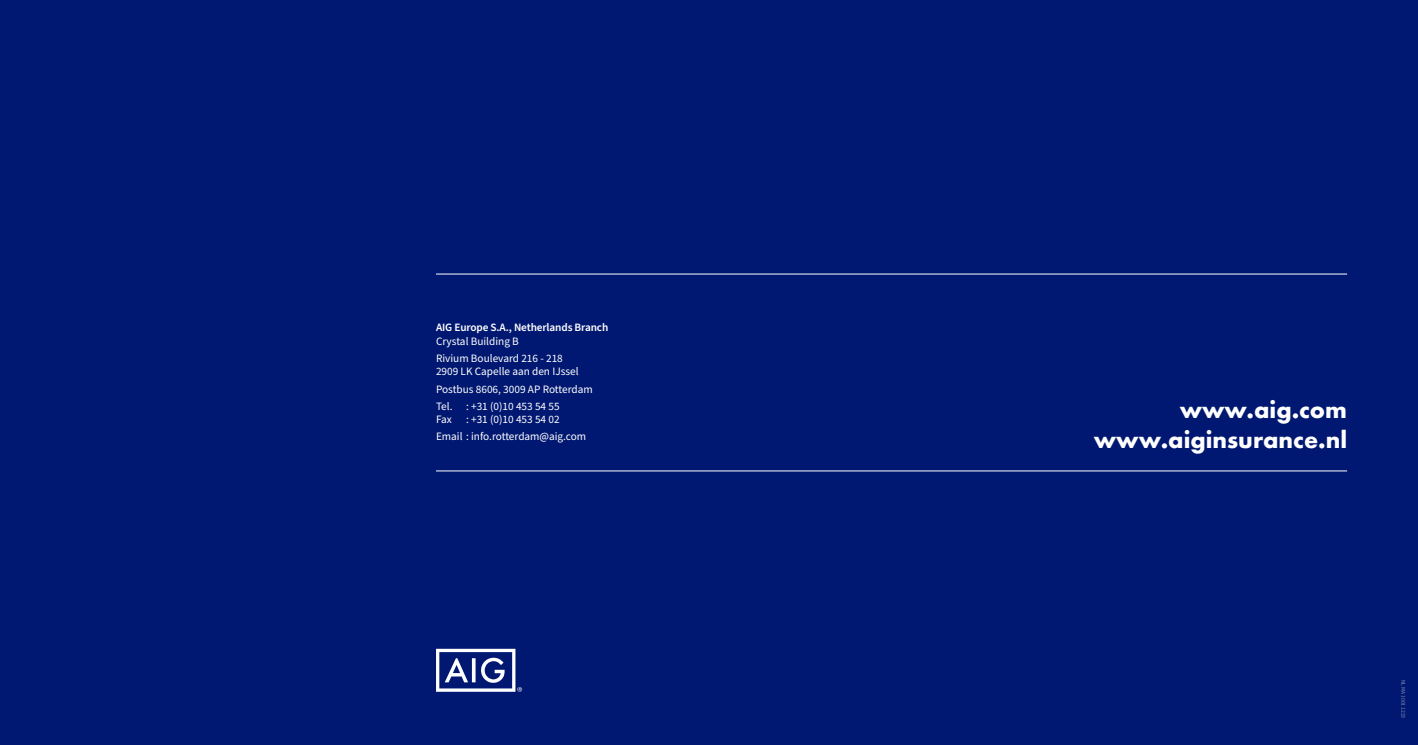
<style>
.page{position:relative;width:1418px;height:745px;background:#fff}
.page>*{position:absolute;margin:0;border:0;box-sizing:border-box;transform-origin:0 0}
.t1{font:700 25px/30px "Futura PT";color:#fff;text-align:right}
.t2{font:11.25px/17px "Source Sans Pro";color:#fff}
.t3{font:600 11.25px "Source Sans Pro";letter-spacing:-.01em;color:#fff}
.t4{font:5.62px "Source Sans Pro";letter-spacing:-.01em;color:#808bb8}
</style>
<div class="page">
<div style="left:0;top:0;width:1417px;height:744px;background:#001871"></div>
<hr style="left:436px;top:273px;width:910px;height:1px;background:#fff">
<hr style="left:436px;top:470px;width:910px;height:1px;background:#fff">
<svg style="left:436px;top:648px;width:86px;height:43px"></svg>
<p class="t3" style="left:436px;top:320px;width:174px">AIG Europe S.A., Netherlands Branch</p>
<p class="t2" style="left:436px;top:333px;width:128px">Crystal Building B<br>Rivium Boulevard 216 - 218</p>
<p class="t2" style="left:436px;top:363px;width:158px">2909 LK Capelle aan den IJssel<br>Postbus 8606, 3009 AP Rotterdam<br>Tel. : +31 (0)10 453 54 55</p>
<p class="t2" style="left:436px;top:411px;width:17px">Fax</p>
<p class="t2" style="left:436px;top:411px;width:152px;text-align:center">: +31 (0)10 453 54 02<br>Email : info.rotterdam@aig.com</p>
<h1 class="t1" style="left:1093px;top:394px;width:255px">www.aig.com www.aiginsurance.nl</h1>
<p class="t4" style="left:1407px;top:679px;width:40px;rotate:90deg">NL MA 1001 1223</p>
</div>
